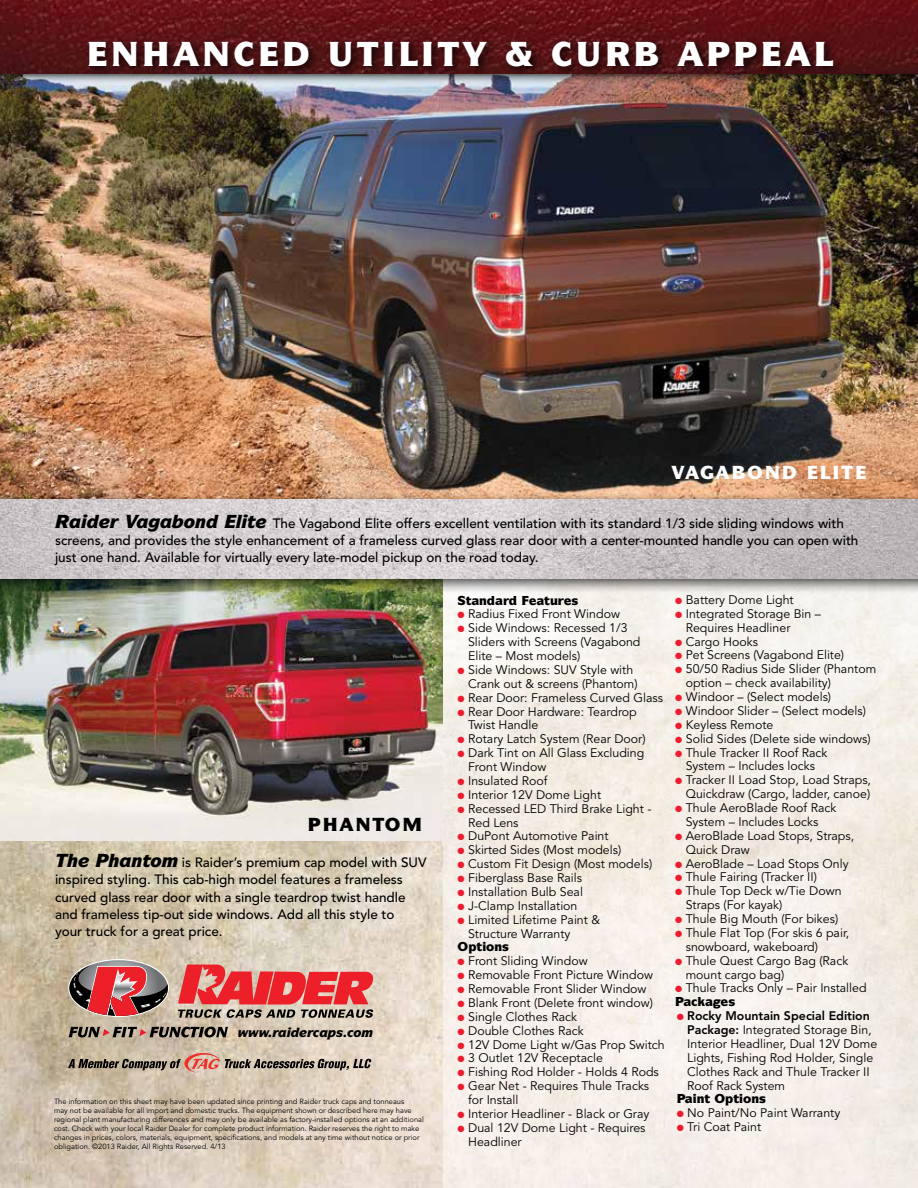
<style>
.page{position:relative;width:918px;height:1188px;background:#fff}
.page>*{position:absolute;margin:0;border:0;box-sizing:border-box;transform-origin:0 0}
.t1{font:900 33px "Itc Symbol";color:#fff}
.t2{font:900 18px "Itc Symbol";color:#000}
.t3{font:italic 900 18px "Itc Symbol";color:#000}
.t4{font:500 13.5px/17.2px "Avenir";color:#000}
.t5{font:12.3px/13.8px "Avenir";color:#000}
.t6{font:900 12.3px "Itc Symbol";color:#000}
.t7{font:7.5px/9px "Avenir";color:#000}
.s1{color:#ed1c2e}
.s2{font-weight:800}
</style>
<div class="page">
<img style="left:0;top:841px;width:443px;height:347px">
<div style="left:443px;top:547px;width:475px;height:641px;background:#f5efe9"></div>
<img style="left:0;top:84px;width:918px;height:407px">
<div style="left:0;top:0;width:918px;height:84px;background:#000;opacity:.75"></div>
<img style="left:0;top:0;width:918px;height:73px">
<img style="left:0;top:595px;width:443px;height:246px">
<div style="left:85px;top:37px;width:760px;height:41px;background:#000;opacity:.75"></div>
<div style="left:0;top:491px;width:918px;height:104px;background:#000;opacity:.75"></div>
<img style="left:0;top:500px;width:918px;height:79px">
<svg style="left:68px;top:1053px;width:303px;height:20px;background:#ae9b8a"></svg>
<svg style="left:68px;top:1027px;width:160px;height:10px;background:#6e6056"></svg>
<svg style="left:68px;top:959px;width:101px;height:58px;background:#ab6a68"></svg>
<svg style="left:178px;top:965px;width:195px;height:53px;background:#d46764"></svg>
<svg style="left:89px;top:42px;width:17px;height:24px"></svg>
<svg style="left:235px;top:41px;width:18px;height:25px"></svg>
<svg style="left:260px;top:42px;width:18px;height:24px"></svg>
<svg style="left:284px;top:42px;width:25px;height:24px"></svg>
<svg style="left:384px;top:42px;width:9px;height:24px"></svg>
<svg style="left:423px;top:42px;width:9px;height:24px"></svg>
<svg style="left:462px;top:42px;width:25px;height:24px"></svg>
<svg style="left:506px;top:42px;width:27px;height:24px"></svg>
<svg style="left:552px;top:41px;width:19px;height:25px"></svg>
<svg style="left:607px;top:42px;width:23px;height:24px"></svg>
<svg style="left:636px;top:42px;width:22px;height:24px"></svg>
<svg style="left:677px;top:42px;width:80px;height:24px;background:#3a0e0f"></svg>
<svg style="left:763px;top:42px;width:48px;height:24px"></svg>
<svg style="left:309px;top:818px;width:45px;height:13px"></svg>
<svg style="left:403px;top:818px;width:18px;height:13px"></svg>
<svg style="left:55px;top:514px;width:64px;height:14px"></svg>
<svg style="left:256px;top:518px;width:10px;height:10px"></svg>
<svg style="left:57px;top:854px;width:32px;height:13px"></svg>
<svg style="left:95px;top:854px;width:36px;height:13px"></svg>
<svg style="left:161px;top:857px;width:17px;height:10px"></svg>
<svg style="left:113px;top:42px;width:115px;height:24px;background:#3a0e0f"></svg>
<svg style="left:577px;top:42px;width:23px;height:24px"></svg>
<svg style="left:671px;top:466px;width:125px;height:13px;background:#6e5746"></svg>
<svg style="left:808px;top:466px;width:58px;height:13px"></svg>
<svg style="left:126px;top:514px;width:122px;height:17px;background:#d5cfd1"></svg>
<svg style="left:458px;top:595px;width:86px;height:10px"></svg>
<svg style="left:239px;top:1027px;width:134px;height:13px;background:#ded0bd"></svg>
<h1 class="t1" style="left:328px;top:33px;width:133px">◆▼●▼</h1>
<h1 class="t1" style="left:814px;top:33px;width:21px">●</h1>
<p class="t4" style="left:55px;top:515px;width:805px;text-indent:181px">● ▼ The Vagabond Elite offers excellent ventilation with its standard 1/3 side sliding windows with screens, and provides the style enhancement of a frameless curved glass rear door with a center-mounted handle you can open with just one hand. Available for virtually every late-model pickup on the road today.</p>
<h2 class="t2" style="left:355px;top:813px;width:47px">■▼□</h2>
<h2 class="t3" style="left:131px;top:849px;width:32px">■▼□</h2>
<p class="t4" style="left:55px;top:854px;width:373px;text-indent:127px">is Raider’s premium cap model with SUV inspired styling. This cab-high model features a frameless curved glass rear door with a single teardrop twist handle and frameless tip-out side windows. Add all this style to<br>your truck for a great price.</p>
<p class="t7" style="left:54px;top:1097px;width:371px">The information on this sheet may have been updated since printing and Raider truck caps and tonneaus<br>may not be available for all import and domestic trucks. The equipment shown or described here may have regional plant manufacturing differences and may only be available as factory-installed options at an additional cost. Check with your local Raider Dealer for complete product information. Raider reserves the right to make changes in prices, colors, materials, equipment, specifications, and models at any time without notice or prior obligation. ©2013 Raider, All Rights Reserved. 4/13</p>
<p class="t6" style="left:544px;top:592px;width:36px">▼◆ ▲</p>
<p class="t5" style="left:458px;top:608px;width:164px"><span class="s1">●</span> Radius Fixed Front Window</p>
<p class="t5" style="left:468px;top:622px;width:174px;text-indent:-10px"><span class="s1">●</span> Side Windows: Recessed 1/3<br>Sliders with Screens (Vagabond<br>Elite – Most models)</p>
<p class="t5" style="left:468px;top:663px;width:171px;text-indent:-10px"><span class="s1">●</span> Side Windows: SUV Style with<br>Crank out &amp; screens (Phantom)</p>
<p class="t5" style="left:458px;top:691px;width:207px"><span class="s1">●</span> Rear Door: Frameless Curved Glass</p>
<p class="t5" style="left:468px;top:705px;width:170px;text-indent:-10px"><span class="s1">●</span> Rear Door Hardware: Teardrop<br>Twist Handle</p>
<p class="t5" style="left:458px;top:733px;width:189px"><span class="s1">●</span> Rotary Latch System (Rear Door)</p>
<p class="t5" style="left:468px;top:746px;width:178px;text-indent:-10px"><span class="s1">●</span> Dark Tint on All Glass Excluding<br>Front Window</p>
<p class="t5" style="left:458px;top:774px;width:91px"><span class="s1">●</span> Insulated Roof</p>
<p class="t5" style="left:458px;top:788px;width:145px"><span class="s1">●</span> Interior 12V Dome Light</p>
<p class="t5" style="left:468px;top:802px;width:185px;text-indent:-10px"><span class="s1">●</span> Recessed LED Third Brake Light -<br>Red Lens</p>
<p class="t5" style="left:458px;top:830px;width:153px"><span class="s1">●</span> DuPont Automotive Paint</p>
<p class="t5" style="left:458px;top:844px;width:165px"><span class="s1">●</span> Skirted Sides (Most models)</p>
<p class="t5" style="left:458px;top:857px;width:196px"><span class="s1">●</span> Custom Fit Design (Most models)</p>
<p class="t5" style="left:458px;top:871px;width:126px"><span class="s1">●</span> Fiberglass Base Rails</p>
<p class="t5" style="left:458px;top:885px;width:127px"><span class="s1">●</span> Installation Bulb Seal</p>
<p class="t5" style="left:458px;top:899px;width:121px"><span class="s1">●</span> J-Clamp Installation</p>
<p class="t5" style="left:468px;top:913px;width:134px;text-indent:-10px"><span class="s1">●</span> Limited Lifetime Paint &amp;<br>Structure Warranty</p>
<p class="t6" style="left:477px;top:939px;width:34px">▼ □■▲</p>
<p class="t5" style="left:458px;top:955px;width:131px"><span class="s1">●</span> Front Sliding Window</p>
<p class="t5" style="left:458px;top:968px;width:197px"><span class="s1">●</span> Removable Front Picture Window</p>
<p class="t5" style="left:458px;top:982px;width:190px"><span class="s1">●</span> Removable Front Slider Window</p>
<p class="t5" style="left:458px;top:996px;width:197px"><span class="s1">●</span> Blank Front (Delete front window)</p>
<p class="t5" style="left:458px;top:1010px;width:121px"><span class="s1">●</span> Single Clothes Rack</p>
<p class="t5" style="left:458px;top:1024px;width:128px"><span class="s1">●</span> Double Clothes Rack</p>
<p class="t5" style="left:458px;top:1038px;width:209px"><span class="s1">●</span> 12V Dome Light w/Gas Prop Switch</p>
<p class="t5" style="left:458px;top:1052px;width:147px"><span class="s1">●</span> 3 Outlet 12V Receptacle</p>
<p class="t5" style="left:458px;top:1066px;width:203px"><span class="s1">●</span> Fishing Rod Holder - Holds 4 Rods</p>
<p class="t5" style="left:468px;top:1079px;width:183px;text-indent:-10px"><span class="s1">●</span> Gear Net - Requires Thule Tracks for Install</p>
<p class="t5" style="left:458px;top:1107px;width:193px"><span class="s1">●</span> Interior Headliner - Black or Gray</p>
<p class="t5" style="left:468px;top:1121px;width:179px;text-indent:-10px"><span class="s1">●</span> Dual 12V Dome Light - Requires<br>Headliner</p>
<p class="t5" style="left:675px;top:593px;width:120px"><span class="s1">●</span> Battery Dome Light</p>
<p class="t5" style="left:686px;top:607px;width:137px;text-indent:-10px"><span class="s1">●</span> Integrated Storage Bin –<br>Requires Headliner</p>
<p class="t5" style="left:675px;top:635px;width:84px"><span class="s1">●</span> Cargo Hooks</p>
<p class="t5" style="left:675px;top:649px;width:170px"><span class="s1">●</span> Pet Screens (Vagabond Elite)</p>
<p class="t5" style="left:686px;top:663px;width:192px;text-indent:-10px"><span class="s1">●</span> 50/50 Radius Side Slider (Phantom option – check availability)</p>
<p class="t5" style="left:675px;top:690px;width:157px"><span class="s1">●</span> Windoor – (Select models)</p>
<p class="t5" style="left:675px;top:704px;width:192px"><span class="s1">●</span> Windoor Slider – (Select models)</p>
<p class="t5" style="left:675px;top:718px;width:100px"><span class="s1">●</span> Keyless Remote</p>
<p class="t5" style="left:675px;top:732px;width:197px"><span class="s1">●</span> Solid Sides (Delete side windows)</p>
<p class="t5" style="left:675px;top:746px;width:154px;text-align:center"><span class="s1">●</span> Thule Tracker II Roof Rack<br>System – Includes locks</p>
<p class="t5" style="left:675px;top:774px;width:197px;text-align:right"><span class="s1">●</span> Tracker II Load Stop, Load Straps,<br>Quickdraw (Cargo, ladder, canoe)</p>
<p class="t5" style="left:686px;top:801px;width:152px;text-indent:-10px"><span class="s1">●</span> Thule AeroBlade Roof Rack<br>System – Includes Locks</p>
<p class="t5" style="left:686px;top:829px;width:170px;text-indent:-10px"><span class="s1">●</span> AeroBlade Load Stops, Straps,<br>Quick Draw</p>
<p class="t5" style="left:675px;top:857px;width:175px"><span class="s1">●</span> AeroBlade – Load Stops Only</p>
<p class="t5" style="left:675px;top:871px;width:143px"><span class="s1">●</span> Thule Fairing (Tracker II)</p>
<p class="t5" style="left:686px;top:885px;width:157px;text-indent:-10px"><span class="s1">●</span> Thule Top Deck w/Tie Down<br>Straps (For kayak)</p>
<p class="t5" style="left:675px;top:912px;width:164px"><span class="s1">●</span> Thule Big Mouth (For bikes)</p>
<p class="t5" style="left:686px;top:926px;width:165px;text-indent:-10px"><span class="s1">●</span> Thule Flat Top (For skis 6 pair, snowboard, wakeboard)</p>
<p class="t5" style="left:686px;top:954px;width:164px;text-indent:-10px"><span class="s1">●</span> Thule Quest Cargo Bag (Rack mount cargo bag)</p>
<p class="t5" style="left:675px;top:982px;width:193px"><span class="s1">●</span> Thule Tracks Only – Pair Installed</p>
<p class="t5" style="left:687px;top:1009px;width:192px;text-indent:-10px"><span class="s1">●</span> <span class="s2">Rocky Mountain Special Edition<br>Package:</span> Integrated Storage Bin,<br>Interior Headliner, Dual 12V Dome<br>Lights, Fishing Rod Holder, Single<br>Clothes Rack and Thule Tracker II<br>Roof Rack System</p>
<p class="t6" style="left:734px;top:1091px;width:34px">▼ □■▲</p>
<p class="t5" style="left:677px;top:1107px;width:165px"><span class="s1">●</span> No Paint/No Paint Warranty</p>
<p class="t5" style="left:677px;top:1120px;width:86px"><span class="s1">●</span> Tri Coat Paint</p>
</div>
